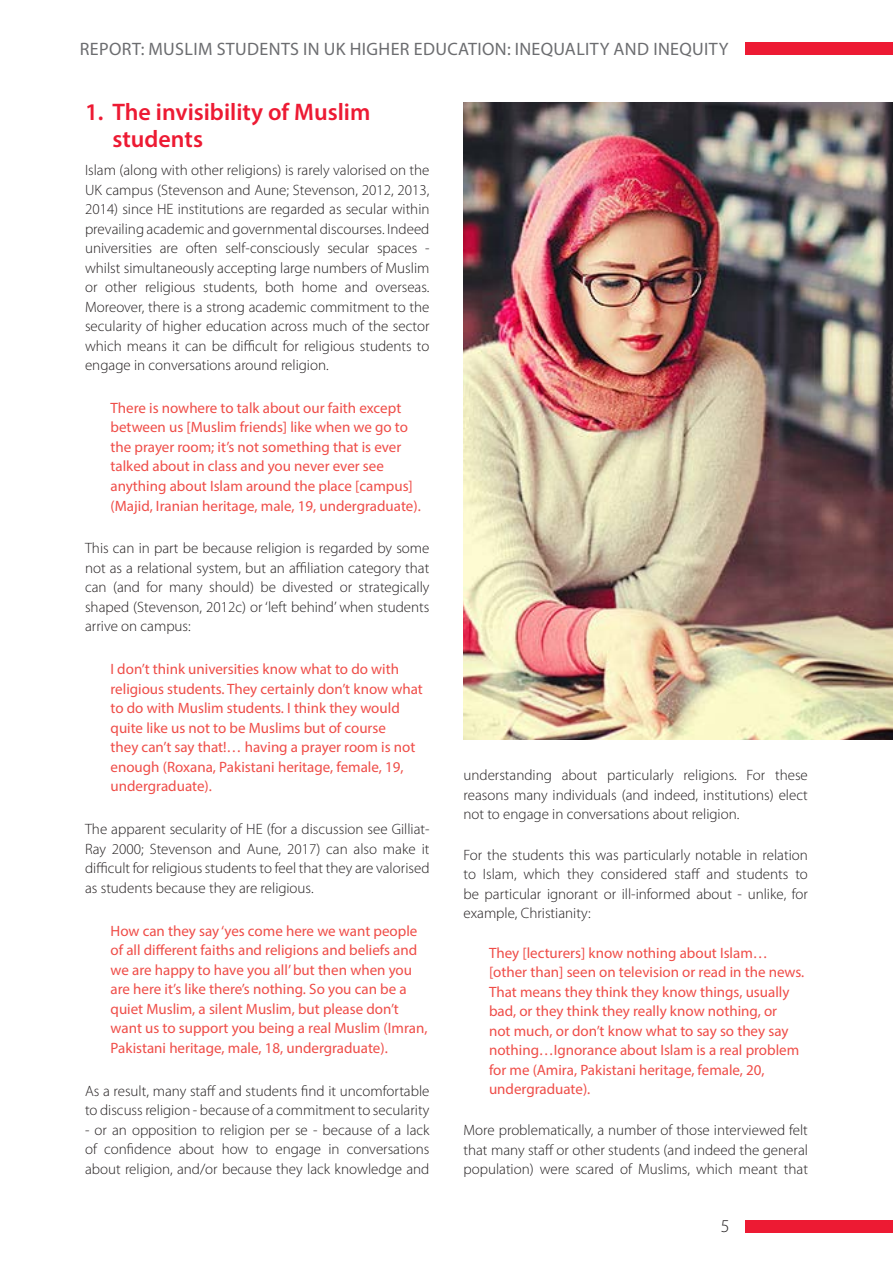
<style>
.page{position:relative;width:893px;height:1263px;background:#fff}
.page>*{position:absolute;margin:0;border:0;box-sizing:border-box;transform-origin:0 0}
.t1{font:600 24px/27px "Myriad Pro";color:#ed1a33}
.t2{font:18px "Myriad Pro";letter-spacing:.02em;color:#6c6d70}
.t3{font:300 18px "Myriad Pro";color:#231f20}
.t4{font:300 15px/19.5px "Myriad Pro";color:#231f20;text-align:justify}
.t5{font:15px/19.5px "Myriad Pro";color:#ef4d48}
</style>
<div class="page">
<div style="left:746px;top:1220px;width:147px;height:13px;background:#ed1a33"></div>
<div style="left:746px;top:43px;width:147px;height:12px;background:#ed1a33"></div>
<img style="left:463px;top:102px;width:430px;height:637px">
<p class="t2" style="left:80px;top:38px;width:650px">REPORT: MUSLIM STUDENTS IN UK HIGHER EDUCATION: INEQUALITY AND INEQUITY</p>
<h1 class="t1" style="left:113px;top:98px;width:259px;text-indent:-28px">1. The invisibility of Muslim students</h1>
<p class="t4" style="left:85px;top:161px;width:346px">Islam (along with other religions) is rarely valorised on the UK campus (Stevenson and Aune; Stevenson, 2012, 2013, 2014) since HE institutions are regarded as secular within prevailing academic and governmental discourses. Indeed universities are often self-consciously secular spaces - whilst simultaneously accepting large numbers of Muslim or other religious students, both home and overseas.<br>Moreover, there is a strong academic commitment to the secularity of higher education across much of the sector which means it can be difficult for religious students to engage in conversations around religion.</p>
<p class="t5" style="left:111px;top:398px;width:312px">There is nowhere to talk about our faith except between us [Muslim friends] like when we go to the prayer room; it’s not something that is ever talked about in class and you never ever see anything about Islam around the place [campus] (Majid, Iranian heritage, male, 19, undergraduate).</p>
<p class="t4" style="left:85px;top:539px;width:346px">This can in part be because religion is regarded by some not as a relational system, but an affiliation category that can (and for many should) be divested or strategically shaped (Stevenson, 2012c) or ‘left behind’ when students arrive on campus:</p>
<p class="t5" style="left:111px;top:659px;width:314px">I don’t think universities know what to do with religious students. They certainly don’t know what to do with Muslim students. I think they would quite like us not to be Muslims but of course<br>they can’t say that!… having a prayer room is not enough (Roxana, Pakistani heritage, female, 19, undergraduate).</p>
<p class="t4" style="left:85px;top:820px;width:346px">The apparent secularity of HE (for a discussion see Gilliat-Ray 2000; Stevenson and Aune, 2017) can also make it difficult for religious students to feel that they are valorised as students because they are religious.</p>
<p class="t5" style="left:111px;top:920px;width:318px">How can they say ‘yes come here we want people of all different faiths and religions and beliefs and we are happy to have you all’ but then when you are here it’s like there’s nothing. So you can be a quiet Muslim, a silent Muslim, but please don’t want us to support you being a real Muslim (Imran, Pakistani heritage, male, 18, undergraduate).</p>
<p class="t4" style="left:85px;top:1081px;width:346px">As a result, many staff and students find it uncomfortable to discuss religion - because of a commitment to secularity</p>
<p class="t4" style="left:85px;top:1120px;width:346px">- or an opposition to religion per se - because of a lack of confidence about how to engage in conversations about religion, and/or because they lack knowledge and</p>
<p class="t4" style="left:463px;top:766px;width:346px">understanding about particularly religions. For these reasons many individuals (and indeed, institutions) elect not to engage in conversations about religion.</p>
<p class="t4" style="left:463px;top:845px;width:346px">For the students this was particularly notable in relation to Islam, which they considered staff and students to be particular ignorant or ill-informed about - unlike, for example, Christianity:</p>
<p class="t5" style="left:489px;top:943px;width:317px">They [lecturers] know nothing about Islam… [other than] seen on television or read in the news.<br>That means they think they know things, usually bad, or they think they really know nothing, or<br>not much, or don’t know what to say so they say nothing…Ignorance about Islam is a real problem for me (Amira, Pakistani heritage, female, 20, undergraduate).</p>
<p class="t4" style="left:463px;top:1120px;width:346px">More problematically, a number of those interviewed felt that many staff or other students (and indeed the general population) were scared of Muslims, which meant that</p>
<p class="t3" style="left:721px;top:1216px;width:10px">5</p>
</div>
